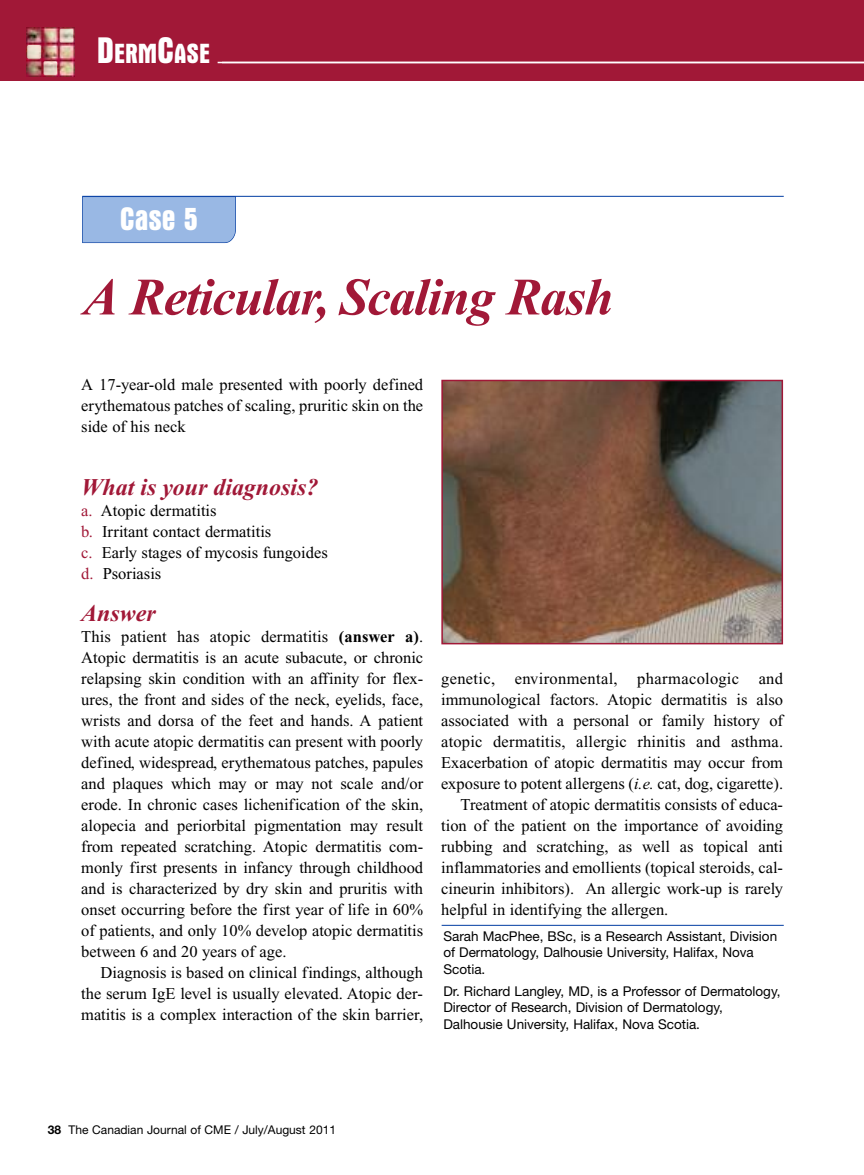
<style>
.page{position:relative;width:864px;height:1175px;background:#fff}
.page>*{position:absolute;margin:0;border:0;box-sizing:border-box;transform-origin:0 0}
.t1{font:italic 700 52.5px "Times New Roman";letter-spacing:-.025em;color:#a11837}
.t2{font:700 condensed 33px "Aurora BT";color:#fff}
.t3{font:700 condensed 28.2px "Aurora BT";color:#fff}
.t4{font:italic 700 24px "Times New Roman";color:#a11837}
.t5{font:16.5px/21px "Times New Roman";color:#000;text-align:justify}
.t6{font:16.5px "Times New Roman";letter-spacing:.02em;color:#000}
.t7{font:13.5px/16.5px "Helvetica Neue";color:#000}
.t8{font:12px "Helvetica Neue";color:#000}
.s1{font-size:37.5px}
.s2{color:#a11837}
.s3{font-weight:700}
.s4{font-style:italic}
</style>
<div class="page">
<div style="left:0;top:0;width:864px;height:81px;background:#a11837"></div>
<img style="left:26px;top:28px;width:48px;height:48px">
<img style="left:27px;top:29px;width:46px;height:46px">
<hr style="left:218px;top:62px;width:646px;height:1px;background:#fff">
<div style="left:82px;top:197px;width:154px;height:46px;background:#99b8e4"></div>
<hr style="left:82px;top:196px;width:702px;height:1px;background:#003ca2">
<img style="left:444px;top:383px;width:336px;height:258px">
<div style="left:441px;top:380px;width:342px;height:264px;border:2px solid #a11837"></div>
<hr style="left:442px;top:925px;width:342px;height:1px;background:#003ca2">
<h3 class="t3" style="left:97px;top:37px;width:115px"><span class="s1">D</span>ERM<span class="s1">C</span>ASE</h3>
<h2 class="t2" style="left:120px;top:199px;width:79px">Case 5</h2>
<h1 class="t1" style="left:83px;top:280px;width:532px">A Reticular, Scaling Rash</h1>
<p class="t5" style="left:81px;top:376px;width:343px">A 17-year-old male presented with poorly defined erythematous patches of scaling, pruritic skin on the side of his neck</p>
<h3 class="t4" style="left:81px;top:479px;width:239px">What is your diagnosis?</h3>
<p class="t5" style="left:81px;top:502px;width:248px;text-align:left"><span class="s2">a.</span> Atopic dermatitis<br><span class="s2">b.</span> Irritant contact dermatitis<br><span class="s2">c.</span> Early stages of mycosis fungoides <span class="s2">d.</span> Psoriasis</p>
<h3 class="t4" style="left:81px;top:605px;width:76px">Answer</h3>
<p class="t5" style="left:81px;top:628px;width:344px">This patient has atopic dermatitis <span class="s3">(answer a)</span>.<br>Atopic dermatitis is an acute subacute, or chronic relapsing skin condition with an affinity for flex&shy;ures, the front and sides of the neck, eyelids, face, wrists and dorsa of the feet and hands. A patient with acute atopic dermatitis can present with poorly defined, widespread, erythematous patches, papules and plaques which may or may not scale and/or erode. In chronic cases lichenification of the skin, alopecia and periorbital pigmentation may result from repeated scratching. Atopic dermatitis com&shy;monly first presents in infancy through childhood and is characterized by dry skin and pruritis with onset occurring before the first year of life in 60% of patients, and only 10% develop atopic dermatitis between 6 and 20 years of age.</p>
<p class="t5" style="left:81px;top:964px;width:343px;text-indent:19px">Diagnosis is based on clinical findings, although the serum IgE level is usually elevated. Atopic der&shy;matitis is a complex interaction of the skin barrier,</p>
<p class="t6" style="left:441px;top:673px;width:343px">genetic, environmental, pharmacologic and</p>
<p class="t5" style="left:441px;top:691px;width:343px">immunological factors. Atopic dermatitis is also</p>
<p class="t5" style="left:441px;top:712px;width:343px">associated with a personal or family history of</p>
<p class="t5" style="left:441px;top:733px;width:343px">atopic dermatitis, allergic rhinitis and asthma.</p>
<p class="t5" style="left:441px;top:754px;width:343px">Exacerbation of atopic dermatitis may occur from</p>
<p class="t5" style="left:441px;top:775px;width:343px">exposure to potent allergens (<span class="s4">i.e.</span> cat, dog, cigarette).</p>
<p class="t5" style="left:461px;top:796px;width:324px">Treatment of atopic dermatitis consists of educa-</p>
<p class="t5" style="left:441px;top:817px;width:343px">tion of the patient on the importance of avoiding</p>
<p class="t5" style="left:441px;top:838px;width:343px">rubbing and scratching, as well as topical anti</p>
<p class="t5" style="left:441px;top:859px;width:343px">inflammatories and emollients (topical steroids, cal-</p>
<p class="t5" style="left:441px;top:880px;width:343px">cineurin inhibitors). An allergic work-up is rarely</p>
<p class="t5" style="left:441px;top:901px;width:229px">helpful in identifying the allergen.</p>
<p class="t7" style="left:443px;top:929px;width:335px">Sarah MacPhee, BSc, is a Research Assistant, Division of Dermatology, Dalhousie University, Halifax, Nova<br>Scotia.</p>
<p class="t7" style="left:443px;top:984px;width:339px">Dr. Richard Langley, MD, is a Professor of Dermatology,<br>Director of Research, Division of Dermatology,<br>Dalhousie University, Halifax, Nova Scotia.</p>
<p class="t8" style="left:48px;top:1125px;width:290px"><span class="s3">38</span> The Canadian Journal of CME / July/August 2011</p>
</div>
